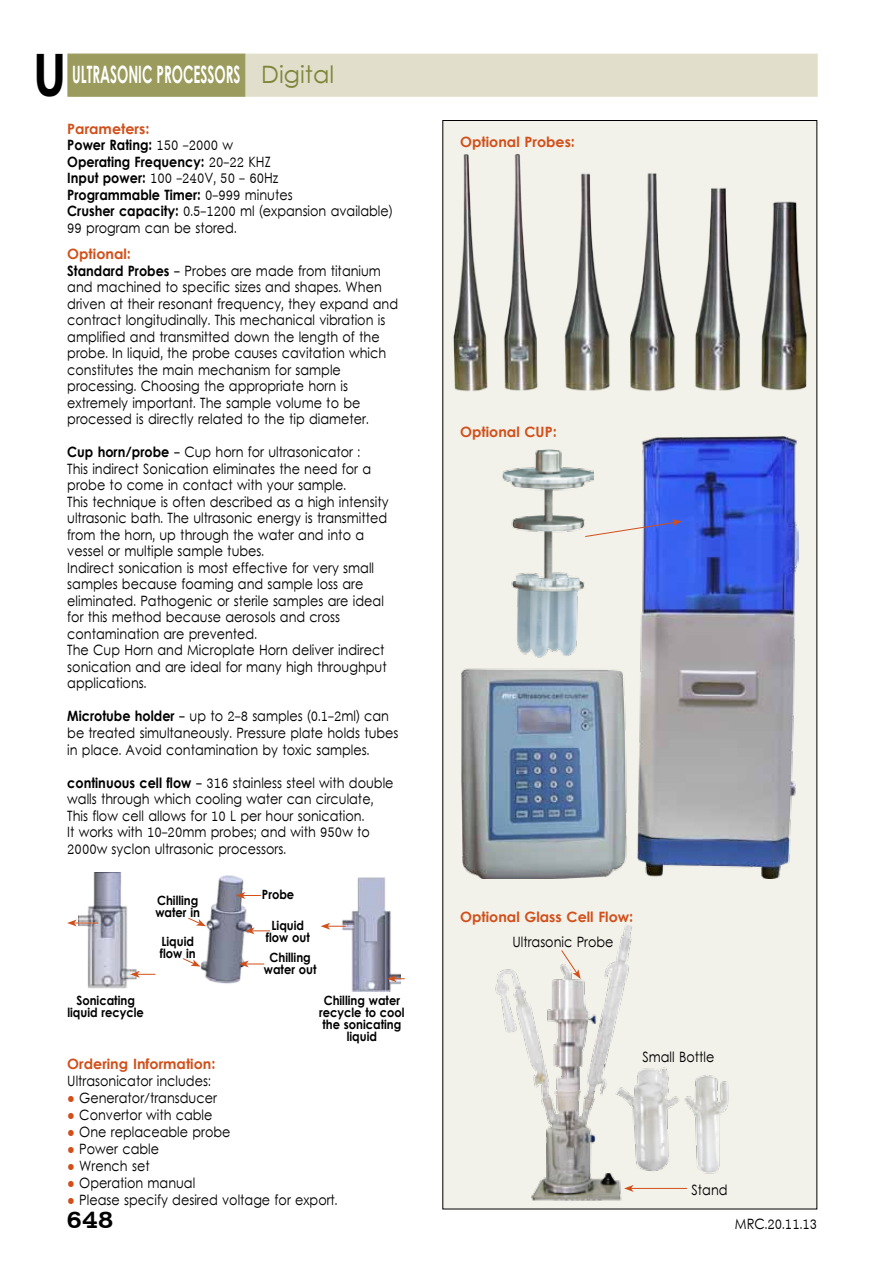
<style>
.page{position:relative;width:893px;height:1263px;background:#fff}
.page>*{position:absolute;margin:0;border:0;box-sizing:border-box;transform-origin:0 0}
.t1{font:700 62.4px "Myriad Pro";color:#000;scale:.75 1}
.t2{font:24px "Levenim MT Bold";color:#fff;scale:.56 1}
.t3{font:23.25px "Levenim MT Bold";color:#000;scale:1.15 1}
.t4{font:14.25px/16.5px "Levenim";color:#000;scale:.9 1}
.t5{font:14.25px/16.5px "Levenim MT Bold";color:#000;scale:.9 1}
.t6{font:14.25px "Levenim MT Bold";color:#d14f1a}
.t7{font:12.75px/12px "Levenim MT Bold";color:#000;text-align:center;scale:.9 1}
.s1{font-family:"Levenim";color:#7e863a}
.s2{color:#d14f1a}
.s3{font-family:"Levenim"}
.s4{font-family:"Levenim MT Bold"}
.s5{font-family:"Arial";color:#d14f1a}
</style>
<div class="page">
<div style="left:443px;top:120px;width:374px;height:1089px;background:#f3f2ea"></div>
<div style="left:68px;top:54px;width:749px;height:42px;background:#e1decb"></div>
<div style="left:68px;top:54px;width:177px;height:42px;background:#9a9b5c"></div>
<img style="left:442px;top:142px;width:376px;height:255px">
<img style="left:495px;top:925px;width:234px;height:275px">
<svg style="left:561px;top:949px;width:20px;height:30px"></svg>
<hr style="left:631px;top:1188px;width:56px;height:1px;background:#d14f1a">
<svg style="left:624px;top:1185px;width:9px;height:7px"></svg>
<img style="left:461px;top:437px;width:338px;height:441px">
<svg style="left:584px;top:519px;width:98px;height:18px"></svg>
<img style="left:79px;top:872px;width:322px;height:119px">
<svg style="left:130px;top:971px;width:25px;height:7px"></svg>
<svg style="left:67px;top:919px;width:31px;height:7px"></svg>
<svg style="left:387px;top:975px;width:18px;height:7px"></svg>
<svg style="left:321px;top:923px;width:25px;height:7px"></svg>
<svg style="left:239px;top:960px;width:25px;height:7px"></svg>
<svg style="left:245px;top:927px;width:25px;height:7px"></svg>
<svg style="left:236px;top:892px;width:25px;height:7px"></svg>
<svg style="left:187px;top:917px;width:19px;height:9px"></svg>
<svg style="left:182px;top:957px;width:18px;height:9px"></svg>
<h1 class="t1" style="left:34px;top:35px;width:44px">U</h1>
<h2 class="t2" style="left:72px;top:60px;width:469px">ULTRASONIC PROCESSORS <span class="s1">Digital</span></h2>
<p class="t5" style="left:67px;top:122px;width:228px"><span class="s2">Parameters:<br></span>Power Rating: <span class="s3">150 -2000 w<br></span>Operating Frequency: <span class="s3">20-22 KHZ</span></p>
<p class="t4" style="left:67px;top:171px;width:236px"><span class="s4">Input power:</span> 100 -240V, 50 - 60Hz</p>
<p class="t5" style="left:67px;top:188px;width:252px">Programmable Timer: <span class="s3">0-999 minutes</span></p>
<p class="t4" style="left:67px;top:204px;width:363px"><span class="s4">Crusher capacity:</span> 0.5-1200 ml (expansion available)<br>99 program can be stored.</p>
<p class="t6" style="left:67px;top:246px;width:65px">Optional:</p>
<p class="t4" style="left:67px;top:264px;width:369px"><span class="s4">Standard Probes -</span> Probes are made from titanium and machined to specific sizes and shapes. When driven at their resonant frequency, they expand and contract longitudinally. This mechanical vibration is amplified and transmitted down the length of the probe. In liquid, the probe causes cavitation which constitutes the main mechanism for sample processing. Choosing the appropriate horn is extremely important. The sample volume to be processed is directly related to the tip diameter.</p>
<p class="t4" style="left:67px;top:445px;width:358px"><span class="s4">Cup horn/probe -</span> Cup horn for ultrasonicator :<br>This indirect Sonication eliminates the need for a probe to come in contact with your sample.<br>This technique is often described as a high intensity ultrasonic bath. The ultrasonic energy is transmitted from the horn, up through the water and into a vessel or multiple sample tubes.<br>Indirect sonication is most effective for very small samples because foaming and sample loss are eliminated. Pathogenic or sterile samples are ideal for this method because aerosols and cross contamination are prevented.<br>The Cup Horn and Microplate Horn deliver indirect sonication and are ideal for many high throughput applications.</p>
<p class="t4" style="left:67px;top:709px;width:370px"><span class="s4">Microtube holder -</span> up to 2-8 samples (0.1-2ml) can be treated simultaneously. Pressure plate holds tubes in place. Avoid contamination by toxic samples.</p>
<p class="t4" style="left:67px;top:775px;width:364px"><span class="s4">continuous cell flow -</span> 316 stainless steel with double walls through which cooling water can circulate, This flow cell allows for 10 L per hour sonication.<br>It works with 10-20mm probes; and with 950w to 2000w syclon ultrasonic processors.</p>
<p class="t7" style="left:155px;top:895px;width:51px;text-align:left">Chilling water in</p>
<p class="t7" style="left:160px;top:937px;width:41px;text-align:left">Liquid flow in</p>
<p class="t7" style="left:262px;top:889px;width:37px">Probe</p>
<p class="t7" style="left:266px;top:921px;width:50px">Liquid flow out</p>
<p class="t7" style="left:264px;top:953px;width:60px">Chilling water out</p>
<p class="t7" style="left:67px;top:995px;width:87px">Sonicating liquid recycle</p>
<p class="t7" style="left:319px;top:995px;width:97px">Chilling water recycle to cool the sonicating liquid</p>
<p class="t6" style="left:67px;top:1056px;width:150px">Ordering Information:</p>
<p class="t4" style="left:67px;top:1073px;width:161px">Ultrasonicator includes:</p>
<p class="t4" style="left:67px;top:1090px;width:168px"><span class="s5">●</span> Generator/transducer</p>
<p class="t4" style="left:67px;top:1107px;width:163px"><span class="s5">●</span> Convertor with cable</p>
<p class="t4" style="left:67px;top:1125px;width:183px"><span class="s5">●</span> One replaceable probe</p>
<p class="t4" style="left:67px;top:1142px;width:104px"><span class="s5">●</span> Power cable</p>
<p class="t4" style="left:67px;top:1159px;width:93px"><span class="s5">●</span> Wrench set</p>
<p class="t4" style="left:67px;top:1176px;width:144px"><span class="s5">●</span> Operation manual</p>
<p class="t4" style="left:67px;top:1193px;width:302px"><span class="s5">●</span> Please specify desired voltage for export.</p>
<h3 class="t3" style="left:66px;top:1206px;width:43px">648</h3>
<p class="t6" style="left:460px;top:134px;width:116px">Optional Probes:</p>
<p class="t6" style="left:460px;top:423px;width:98px">Optional CUP:</p>
<p class="t6" style="left:460px;top:908px;width:175px">Optional Glass Cell Flow:</p>
<p class="t4" style="left:512px;top:935px;width:114px">Ultrasonic Probe</p>
<p class="t4" style="left:642px;top:1050px;width:81px">Small Bottle</p>
<p class="t4" style="left:691px;top:1182px;width:42px">Stand</p>
<p class="t4" style="left:735px;top:1216px;width:93px">MRC.20.11.13</p>
</div>
